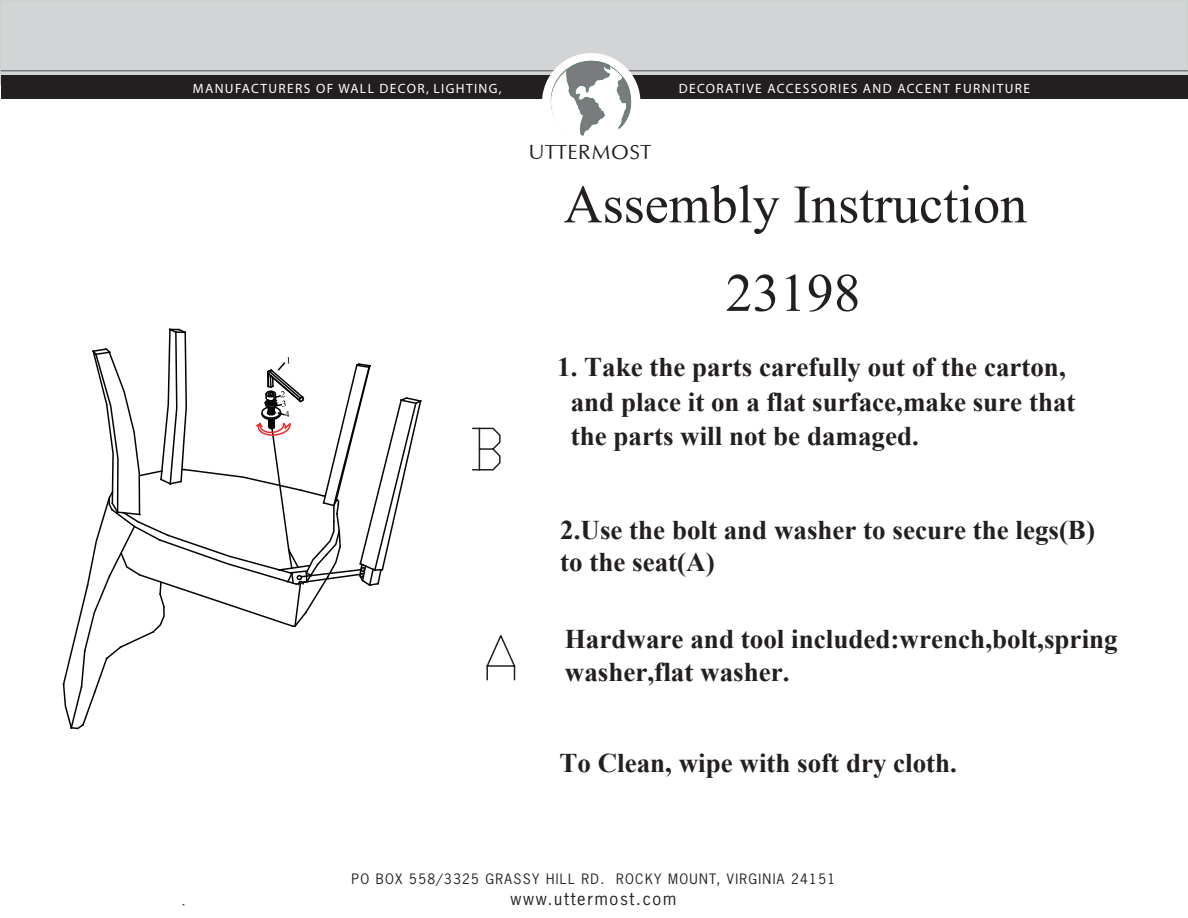
<style>
.page{position:relative;width:1188px;height:918px;background:#fff}
.page>*{position:absolute;margin:0;border:0;box-sizing:border-box;transform-origin:0 0}
.t1{font:54px "Times New Roman";color:#231f20}
.t2{font:700 27px/34.7px "Times New Roman";color:#231f20}
.t3{font:21px "Optimum";letter-spacing:.025em;color:#231f20}
.t4{font:16.5px "News Gothic Std";letter-spacing:.1em;color:#231f20}
.t5{font:13.5px "Myriad";letter-spacing:.1em;color:#fff}
.t6{font:13.5px "News Gothic Std";letter-spacing:.1em;color:#231f20}
</style>
<div class="page">
<div style="left:0;top:0;width:1187px;height:84px;background:#d3d4d6"></div>
<hr style="left:1px;top:70px;width:1187px;height:1px;background:#797b7e">
<div style="left:1px;top:75px;width:1187px;height:23px;background:#231f20"></div>
<div style="left:543px;top:54px;width:97px;height:97px;background:#fff;border-radius:50%"></div>
<div style="left:542px;top:53px;width:98px;height:98px;border:2px solid #fff;border-radius:50%"></div>
<svg style="left:566px;top:61px;width:44px;height:75px"></svg>
<svg style="left:617px;top:77px;width:14px;height:52px"></svg>
<svg style="left:472px;top:427px;width:44px;height:254px"></svg>
<svg style="left:62px;top:328px;width:360px;height:402px"></svg>
<p class="t5" style="left:193px;top:82px;width:310px">MANUFACTURERS OF WALL DECOR, LIGHTING,</p>
<p class="t5" style="left:679px;top:81px;width:353px">DECORATIVE ACCESSORIES AND ACCENT FURNITURE</p>
<p class="t3" style="left:529px;top:139px;width:124px">UTTERMOST</p>
<h1 class="t1" style="left:564px;top:168px;width:465px">Assembly Instruction</h1>
<h1 class="t1" style="left:726px;top:257px;width:136px">23198</h1>
<p class="t2" style="left:571px;top:349px;width:506px;text-indent:-14px">1. Take the parts carefully out of the carton, and place it on a flat surface,make sure that the parts will not be damaged.</p>
<p class="t2" style="left:560px;top:513px;width:536px;line-height:32.5px">2.Use the bolt and washer to secure the legs(B) to the seat(A)</p>
<p class="t2" style="left:565px;top:622px;width:554px;line-height:32.4px">Hardware and tool included:wrench,bolt,spring washer,flat washer.</p>
<p class="t2" style="left:560px;top:745px;width:399px">To Clean, wipe with soft dry cloth.</p>
<p class="t6" style="left:351px;top:870px;width:485px">PO BOX 558/3325 GRASSY HILL RD. ROCKY MOUNT, VIRGINIA 24151</p>
<p class="t4" style="left:511px;top:888px;width:167px">www.uttermost.com</p>
</div>
